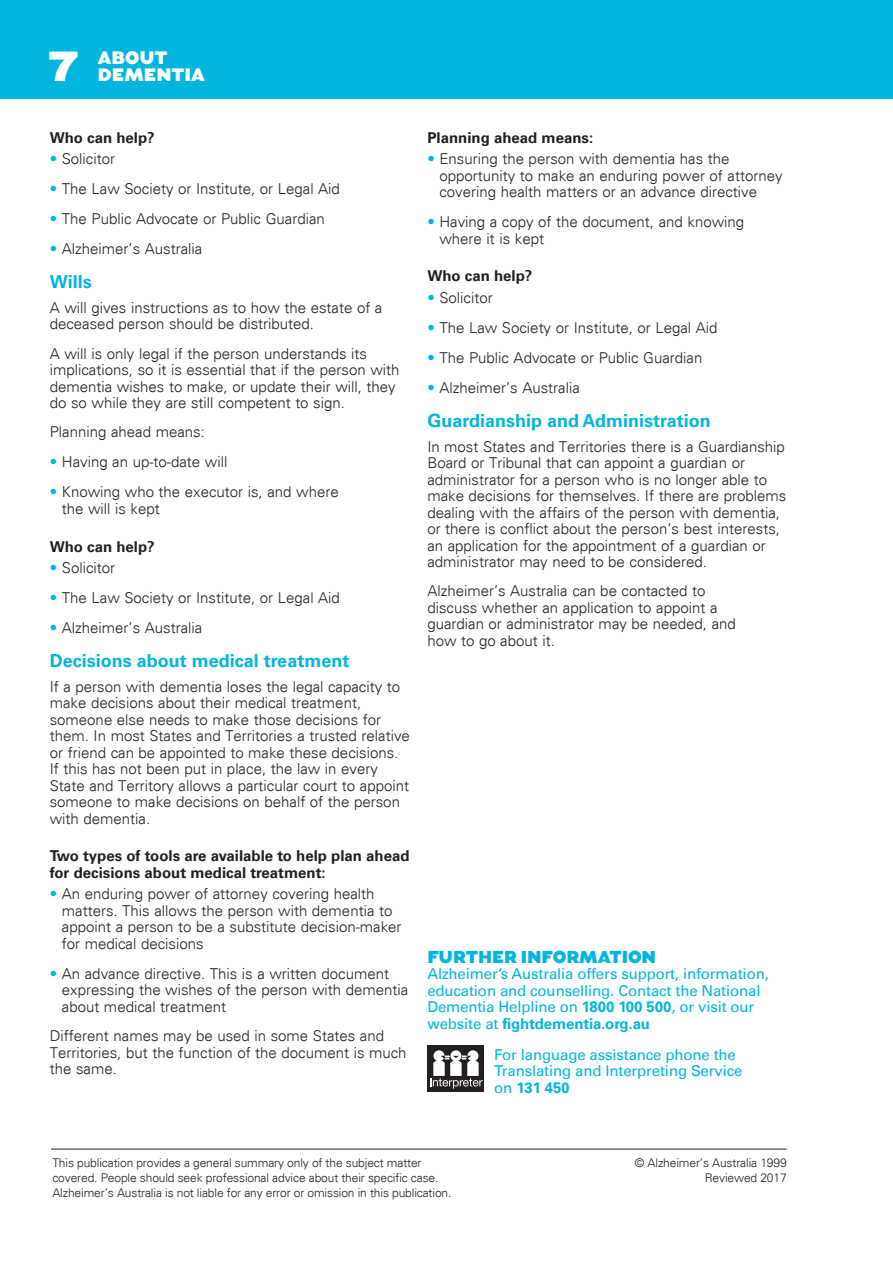
<style>
.page{position:relative;width:893px;height:1263px;background:#fff}
.page>*{position:absolute;margin:0;border:0;box-sizing:border-box;transform-origin:0 0}
.Heading_Large{font:900 42px "Augustus";color:#fff}
.Subheading_Intro_Sma{font:700 18px "Univers LT Std";color:#00b6de}
.FactSheet_Subtitle{font:900 18px "Augustus";color:#fff}
.FactSheet_Subtitle-2{font:900 17.25px "Augustus";letter-spacing:-.01em;color:#00b6de}
.Body_Text{font:300 15px/16.5px "Univers";color:#231f20}
.FactSheet_Subtitle-3{font:15px/16.5px "Univers LT Std";letter-spacing:-.01em;color:#00b6de}
.minor_headin{font:700 15px/16.5px "Univers LT Std";color:#231f20}
.Body_Copy{font:300 12px/15px "Univers";letter-spacing:-.01em;color:#231f20}
.s1{color:#00b6de}
.s2{font-weight:700}
</style>
<div class="page">
<hr style="left:51px;top:1149px;width:736px;height:1px;background:#231f20">
<div style="left:0;top:0;width:893px;height:99px;background:#00b6de"></div>
<div style="left:427px;top:1046px;width:57px;height:46px;background:#231f20"></div>
<div style="left:467px;top:1050px;width:11px;height:11px;background:#fff;border-radius:50%"></div>
<div style="left:433px;top:1050px;width:11px;height:11px;background:#fff;border-radius:50%"></div>
<div style="left:450px;top:1050px;width:11px;height:11px;background:#fff;border-radius:50%"></div>
<svg style="left:430px;top:1055px;width:53px;height:34px"></svg>
<p class="Heading_Large" style="left:48px;top:41px;width:31px">7</p>
<p class="FactSheet_Subtitle" style="left:98px;top:47px;width:71px">ABOUT</p>
<p class="FactSheet_Subtitle" style="left:98px;top:64px;width:109px">DEMENTIA</p>
<p class="minor_headin" style="left:50px;top:129px;width:107px">Who can help?</p>
<p class="Body_Text" style="left:50px;top:151px;width:67px"><span class="s1">•</span> Solicitor</p>
<p class="Body_Text" style="left:50px;top:181px;width:292px"><span class="s1">•</span> The Law Society or Institute, or Legal Aid</p>
<p class="Body_Text" style="left:50px;top:211px;width:277px"><span class="s1">•</span> The Public Advocate or Public Guardian</p>
<p class="Body_Text" style="left:50px;top:241px;width:154px"><span class="s1">•</span> Alzheimer’s Australia</p>
<p class="Subheading_Intro_Sma" style="left:50px;top:271px;width:44px">Wills</p>
<p class="Body_Text" style="left:50px;top:299px;width:334px">A will gives instructions as to how the estate of a deceased person should be distributed.</p>
<p class="Body_Text" style="left:50px;top:345px;width:351px">A will is only legal if the person understands its implications, so it is essential that if the person with dementia wishes to make, or update their will, they do so while they are still competent to sign.</p>
<p class="Body_Text" style="left:50px;top:424px;width:157px">Planning ahead means:</p>
<p class="Body_Text" style="left:50px;top:454px;width:179px"><span class="s1">•</span> Having an up-to-date will</p>
<p class="Body_Text" style="left:62px;top:484px;width:278px;text-indent:-12px"><span class="s1">•</span> Knowing who the executor is, and where the will is kept</p>
<p class="minor_headin" style="left:50px;top:538px;width:107px">Who can help?</p>
<p class="Body_Text" style="left:50px;top:559px;width:67px"><span class="s1">•</span> Solicitor</p>
<p class="Body_Text" style="left:50px;top:589px;width:292px"><span class="s1">•</span> The Law Society or Institute, or Legal Aid</p>
<p class="Body_Text" style="left:50px;top:619px;width:154px"><span class="s1">•</span> Alzheimer’s Australia</p>
<p class="Subheading_Intro_Sma" style="left:50px;top:650px;width:301px">Decisions about medical treatment</p>
<p class="Body_Text" style="left:50px;top:678px;width:362px">If a person with dementia loses the legal capacity to make decisions about their medical treatment, someone else needs to make those decisions for them. In most States and Territories a trusted relative or friend can be appointed to make these decisions.<br>If this has not been put in place, the law in every State and Territory allows a particular court to appoint someone to make decisions on behalf of the person with dementia.</p>
<p class="minor_headin" style="left:50px;top:848px;width:361px">Two types of tools are available to help plan ahead for decisions about medical treatment:</p>
<p class="Body_Text" style="left:62px;top:886px;width:341px;text-indent:-12px"><span class="s1">•</span> An enduring power of attorney covering health matters. This allows the person with dementia to appoint a person to be a substitute decision-maker for medical decisions</p>
<p class="Body_Text" style="left:62px;top:965px;width:348px;text-indent:-12px"><span class="s1">•</span> An advance directive. This is a written document expressing the wishes of the person with dementia about medical treatment</p>
<p class="Body_Text" style="left:50px;top:1027px;width:358px">Different names may be used in some States and<br>Territories, but the function of the document is much the same.</p>
<p class="minor_headin" style="left:427px;top:129px;width:167px">Planning ahead means:</p>
<p class="Body_Text" style="left:439px;top:151px;width:345px;text-indent:-12px"><span class="s1">•</span> Ensuring the person with dementia has the opportunity to make an enduring power of attorney covering health matters or an advance directive</p>
<p class="Body_Text" style="left:439px;top:214px;width:306px;text-indent:-12px"><span class="s1">•</span> Having a copy of the document, and knowing where it is kept</p>
<p class="minor_headin" style="left:427px;top:268px;width:107px">Who can help?</p>
<p class="Body_Text" style="left:427px;top:289px;width:67px"><span class="s1">•</span> Solicitor</p>
<p class="Body_Text" style="left:427px;top:319px;width:292px"><span class="s1">•</span> The Law Society or Institute, or Legal Aid</p>
<p class="Body_Text" style="left:427px;top:349px;width:277px"><span class="s1">•</span> The Public Advocate or Public Guardian</p>
<p class="Body_Text" style="left:427px;top:379px;width:154px"><span class="s1">•</span> Alzheimer’s Australia</p>
<p class="Subheading_Intro_Sma" style="left:427px;top:410px;width:285px">Guardianship and Administration</p>
<p class="Body_Text" style="left:427px;top:438px;width:360px">In most States and Territories there is a Guardianship Board or Tribunal that can appoint a guardian or administrator for a person who is no longer able to make decisions for themselves. If there are problems dealing with the affairs of the person with dementia, or there is conflict about the person’s best interests, an application for the appointment of a guardian or administrator may need to be considered.</p>
<p class="Body_Text" style="left:427px;top:583px;width:310px">Alzheimer’s Australia can be contacted to discuss whether an application to appoint a guardian or administrator may be needed, and how to go about it.</p>
<p class="FactSheet_Subtitle-2" style="left:427px;top:946px;width:230px">FURTHER INFORMATION</p>
<p class="FactSheet_Subtitle-3" style="left:427px;top:965px;width:343px">Alzheimer’s Australia offers support, information, education and counselling. Contact the National Dementia Helpline on <span class="s2">1800 100 500</span>, or visit our website at <span class="s2">fightdementia.org.au</span></p>
<p class="FactSheet_Subtitle-3" style="left:494px;top:1046px;width:250px">For language assistance phone the<br>Translating and Interpreting Service on <span class="s2">131 450</span></p>
<p class="Body_Copy" style="left:52px;top:1156px;width:401px">This publication provides a general summary only of the subject matter covered. People should seek professional advice about their specific case.<br>Alzheimer’s Australia is not liable for any error or omission in this publication.</p>
<p class="Body_Copy" style="left:635px;top:1156px;width:153px;text-align:right">© Alzheimer’s Australia 1999<br>Reviewed 2017</p>
</div>
